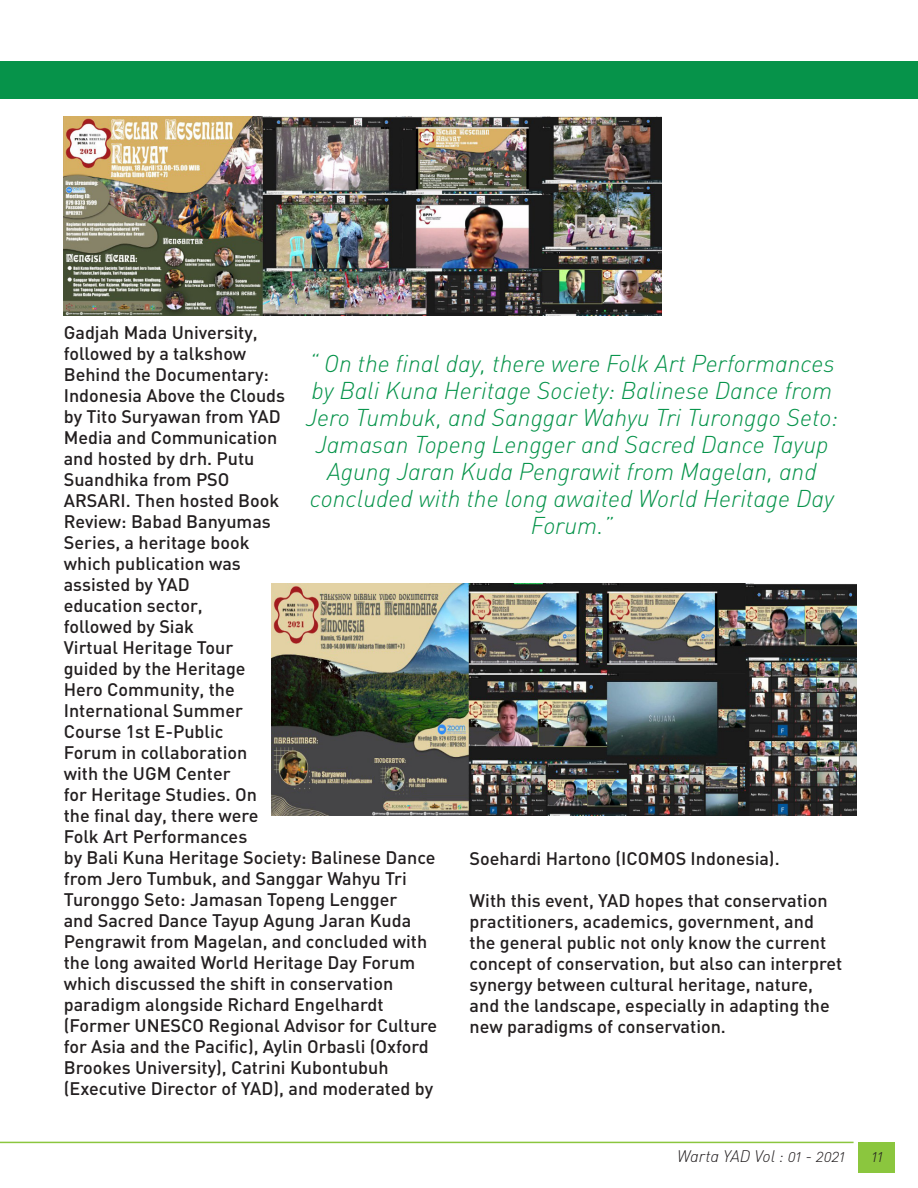
<style>
.page{position:relative;width:918px;height:1188px;background:#fff}
.page>*{position:absolute;margin:0;border:0;box-sizing:border-box;transform-origin:0 0}
.kutipan{font:24px/27px "DIN Light Italic Alt";color:#06934a;text-align:center}
.text{font:500 18px/21px "DIN";color:#231f20}
.t1{font:16.5px "DIN Light Italic Alt";color:#231f20}
</style>
<div class="page">
<div style="left:858px;top:1142px;width:37px;height:30px;background:#8bc63e"></div>
<hr style="left:0;top:1142px;width:854px;height:1px;background:#8bc63e">
<div style="left:0;top:61px;width:918px;height:38px;background:#06934a"></div>
<img style="left:64px;top:117px;width:598px;height:199px">
<img style="left:271px;top:584px;width:586px;height:231px">
<p class="text" style="left:64px;top:321px;width:375px">Gadjah Mada University,<br>followed by a talkshow<br>Behind the Documentary:<br>Indonesia Above the Clouds<br>by Tito Suryawan from YAD<br>Media and Communication<br>and hosted by drh. Putu<br>Suandhika from PSO<br>ARSARI. Then hosted Book<br>Review: Babad Banyumas<br>Series, a heritage book<br>which publication was<br>assisted by YAD<br>education sector,<br>followed by Siak<br>Virtual Heritage Tour<br>guided by the Heritage<br>Hero Community, the<br>International Summer<br>Course 1st E-Public<br>Forum in collaboration<br>with the UGM Center<br>for Heritage Studies. On<br>the final day, there were<br>Folk Art Performances<br>by Bali Kuna Heritage Society: Balinese Dance from Jero Tumbuk, and Sanggar Wahyu Tri<br>Turonggo Seto: Jamasan Topeng Lengger<br>and Sacred Dance Tayup Agung Jaran Kuda<br>Pengrawit from Magelan, and concluded with the long awaited World Heritage Day Forum which discussed the shift in conservation paradigm alongside Richard Engelhardt (Former UNESCO Regional Advisor for Culture for Asia and the Pacific), Aylin Orbasli (Oxford<br>Brookes University), Catrini Kubontubuh (Executive Director of YAD), and moderated by</p>
<p class="kutipan" style="left:306px;top:350px;width:534px">“ On the final day, there were Folk Art Performances by Bali Kuna Heritage Society: Balinese Dance from Jero Tumbuk, and Sanggar Wahyu Tri Turonggo Seto:<br>Jamasan Topeng Lengger and Sacred Dance Tayup Agung Jaran Kuda Pengrawit from Magelan, and concluded with the long awaited World Heritage Day Forum.”</p>
<p class="text" style="left:470px;top:848px;width:312px">Soehardi Hartono (ICOMOS Indonesia).</p>
<p class="text" style="left:470px;top:890px;width:374px">With this event, YAD hopes that conservation practitioners, academics, government, and the general public not only know the current concept of conservation, but also can interpret synergy between cultural heritage, nature, and the landscape, especially in adapting the new paradigms of conservation.</p>
<p class="t1" style="left:677px;top:1146px;width:169px">Warta YAD Vol : 01 - 2021</p>
<p class="t1" style="left:872px;top:1146px;width:12px">11</p>
</div>
